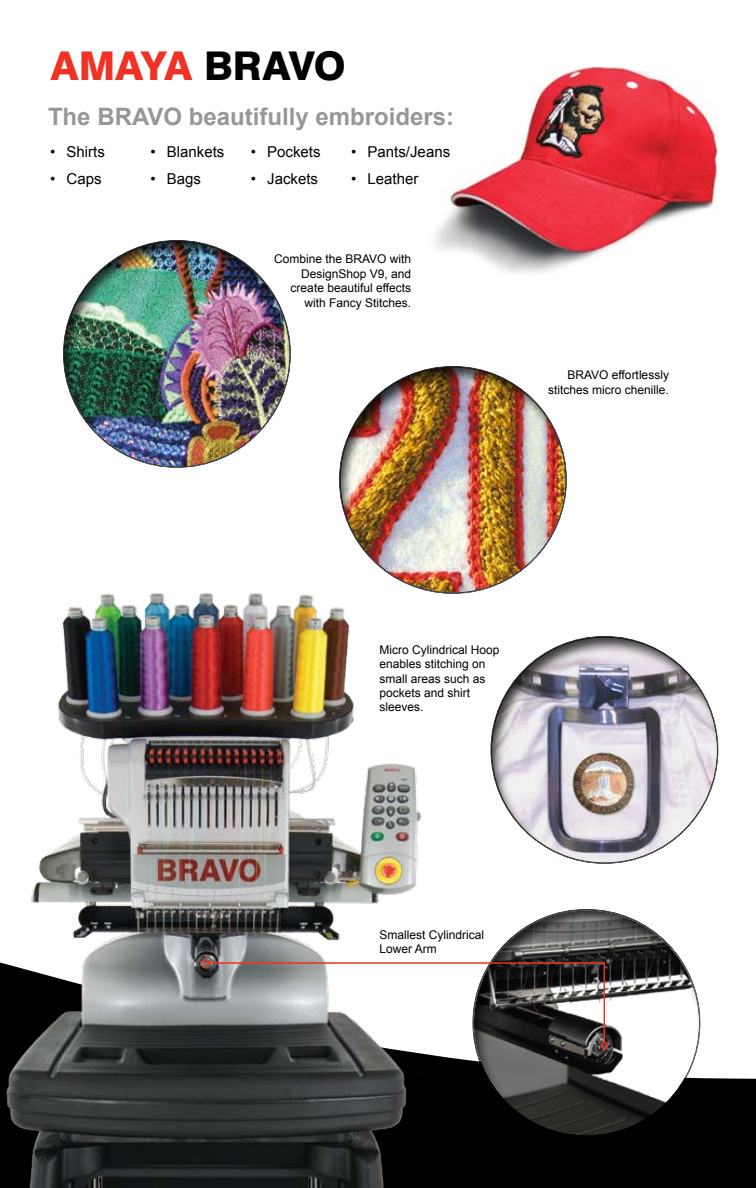
<style>
.page{position:relative;width:756px;height:1188px;background:#fff}
.page>*{position:absolute;margin:0;border:0;box-sizing:border-box;transform-origin:0 0}
.t1{font:800 39.75px "Swiss 721 BT";letter-spacing:-.01em;color:#ee3224}
.t2{font:700 24px "Arial";color:#95979a}
.t3{font:15px "Arial";color:#000}
.t4{font:12px/14.4px "Arial";color:#000}
.s1{color:#000}
</style>
<div class="page">
<div style="left:338px;top:365px;width:231px;height:231px;background:#000;opacity:.75"></div>
<img style="left:435px;top:67px;width:283px;height:206px">
<div style="left:493px;top:1078px;width:263px;height:110px;background:#000"></div>
<div style="left:472px;top:908px;width:231px;height:231px;background:#000;opacity:.75"></div>
<img style="left:0;top:549px;width:493px;height:639px">
<svg style="left:208px;top:962px;width:398px;height:82px"></svg>
<div style="left:601px;top:1042px;width:7px;height:7px;border:2px solid #ee3224;border-radius:50%"></div>
<div style="left:202px;top:959px;width:8px;height:8px;border:2px solid #ee3224;border-radius:50%"></div>
<div style="left:490px;top:635px;width:231px;height:231px;background:#000;opacity:.75"></div>
<div style="left:62px;top:239px;width:231px;height:231px;background:#000;opacity:.75"></div>
<p class="t1" style="left:50px;top:41px;width:297px">AMAYA <span class="s1">BRAVO</span></p>
<p class="t2" style="left:48px;top:101px;width:408px">The BRAVO beautifully embroiders:</p>
<p class="t3" style="left:50px;top:142px;width:56px">• Shirts</p>
<p class="t3" style="left:50px;top:169px;width:53px">• Caps</p>
<p class="t3" style="left:150px;top:142px;width:76px">• Blankets</p>
<p class="t3" style="left:150px;top:169px;width:52px">• Bags</p>
<p class="t3" style="left:251px;top:142px;width:71px">• Pockets</p>
<p class="t3" style="left:251px;top:169px;width:69px">• Jackets</p>
<p class="t3" style="left:351px;top:142px;width:101px">• Pants/Jeans</p>
<p class="t3" style="left:351px;top:169px;width:69px">• Leather</p>
<p class="t4" style="left:274px;top:252px;width:139px;text-align:right">Combine the BRAVO with<br>DesignShop V9, and create beautiful effects with Fancy Stitches.</p>
<p class="t4" style="left:548px;top:368px;width:122px;text-align:right">BRAVO effortlessly stitches micro chenille.</p>
<p class="t4" style="left:380px;top:642px;width:122px">Micro Cylindrical Hoop enables stitching on small areas such as pockets and shirt sleeves.</p>
<p class="t4" style="left:380px;top:928px;width:106px">Smallest Cylindrical<br>Lower Arm</p>
</div>
